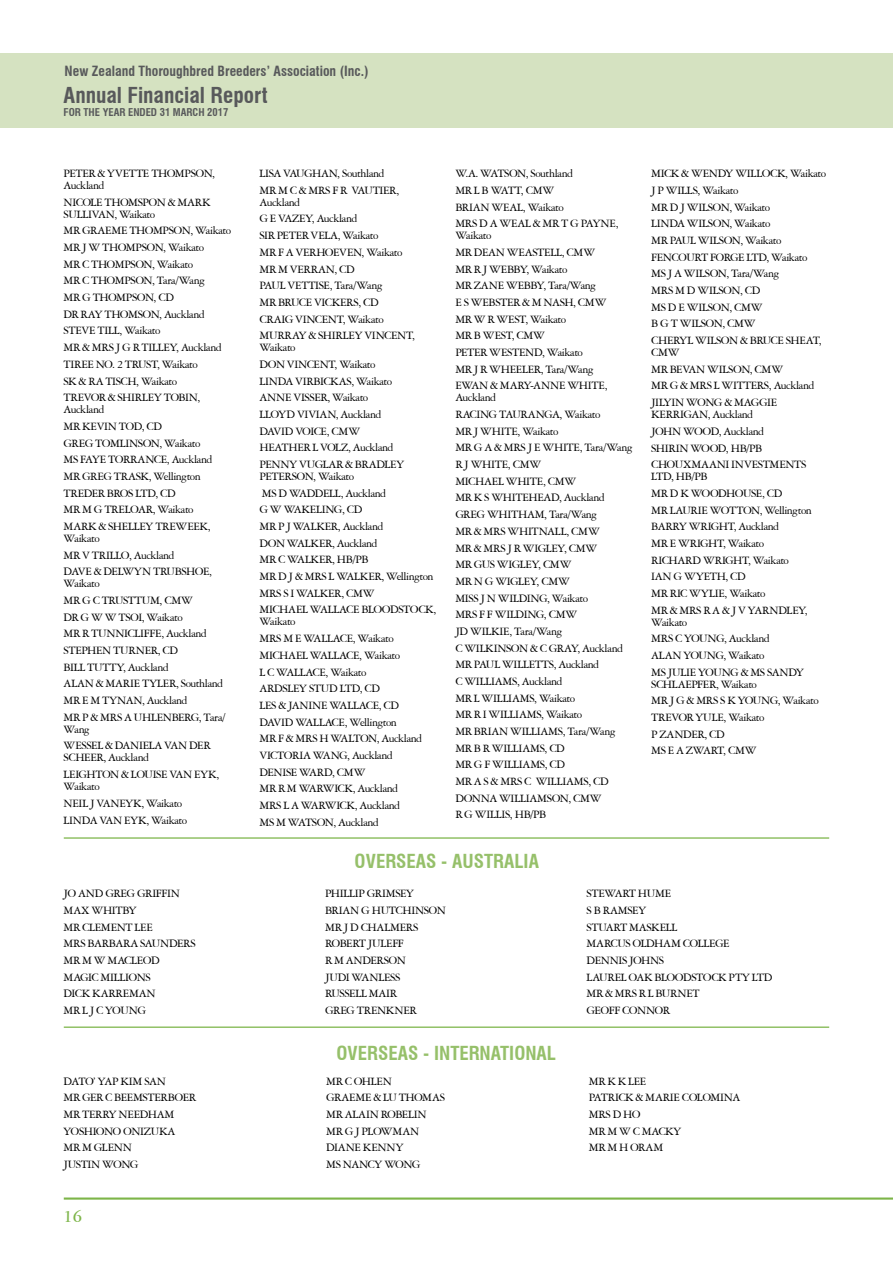
<style>
.page{position:relative;width:893px;height:1263px;background:#fff}
.page>*{position:absolute;margin:0;border:0;box-sizing:border-box;transform-origin:0 0}
.t1{font:700 condensed 21.45px "Swiss 721 BT";color:#58595b}
.t2{font:700 condensed 18.9px "Swiss 721 BT";color:#96c06a}
.t3{font:700 18px "American Garamond BT";color:#7db549}
.t4{font:700 condensed 13.8px "Swiss 721 BT";color:#58595b}
.t5{font:12px/16.6px "American Garamond BT";letter-spacing:-.03em;color:#000}
.t6{font:700 condensed 10.5px "Swiss 721 BT";color:#58595b}
</style>
<div class="page">
<div style="left:0;top:53px;width:893px;height:75px;background:#d5e2c1"></div>
<hr style="left:64px;top:1197px;width:829px;height:2px;background:#7db549">
<hr style="left:64px;top:837px;width:765px;height:2px;background:#7db549">
<hr style="left:64px;top:1026px;width:765px;height:2px;background:#7db549">
<p class="t4" style="left:65px;top:62px;width:306px">New Zealand Thoroughbred Breeders’ Association (Inc.)</p>
<h1 class="t1" style="left:64px;top:83px;width:205px">Annual Financial Report</h1>
<p class="t6" style="left:64px;top:106px;width:166px">FOR THE YEAR ENDED 31 MARCH 2017</p>
<p class="t5" style="left:64px;top:167px;width:153px;line-height:12px">PETER &amp; YVETTE THOMPSON,<br>Auckland</p>
<p class="t5" style="left:64px;top:196px;width:149px;line-height:12px">NICOLE THOMSPON &amp; MARK<br>SULLIVAN, Waikato</p>
<p class="t5" style="left:64px;top:222px;width:169px">MR GRAEME THOMPSON, Waikato<br>MR J W THOMPSON, Waikato<br>MR C THOMPSON, Waikato<br>MR C THOMPSON, Tara/Wang<br>MR G THOMPSON, CD<br>DR RAY THOMSON, Auckland<br>STEVE TILL, Waikato<br>MR &amp; MRS J G R TILLEY, Auckland<br>TIREE NO. 2 TRUST, Waikato<br>SK &amp; RA TISCH, Waikato<br>TREVOR &amp; SHIRLEY TOBIN,</p>
<p class="t5" style="left:64px;top:401px;width:150px">Auckland<br>MR KEVIN TOD, CD<br>GREG TOMLINSON, Waikato<br>MS FAYE TORRANCE, Auckland<br>MR GREG TRASK, Wellington<br>TREDER BROS LTD, CD<br>MR M G TRELOAR, Waikato<br>MARK &amp; SHELLEY TREWEEK,</p>
<p class="t5" style="left:64px;top:530px;width:150px">Waikato<br>MR V TRILLO, Auckland<br>DAVE &amp; DELWYN TRUBSHOE,</p>
<p class="t5" style="left:64px;top:575px;width:163px">Waikato<br>MR G C TRUSTTUM, CMW<br>DR G W W TSOI, Waikato<br>MR R TUNNICLIFFE, Auckland<br>STEPHEN TURNER, CD<br>BILL TUTTY, Auckland<br>ALAN &amp; MARIE TYLER, Southland<br>MR E M TYNAN, Auckland<br>MR P &amp; MRS A UHLENBERG, Tara/</p>
<p class="t5" style="left:64px;top:720px;width:148px">Wang<br>WESSEL &amp; DANIELA VAN DER</p>
<p class="t5" style="left:64px;top:749px;width:157px">SCHEER, Auckland<br>LEIGHTON &amp; LOUISE VAN EYK,</p>
<p class="t5" style="left:64px;top:778px;width:125px">Waikato<br>NEIL J VANEYK, Waikato<br>LINDA VAN EYK, Waikato</p>
<p class="t5" style="left:259px;top:165px;width:141px">LISA VAUGHAN, Southland<br>MR M C &amp; MRS F R VAUTIER,</p>
<p class="t5" style="left:259px;top:194px;width:157px">Auckland<br>G E VAZEY, Auckland<br>SIR PETER VELA, Waikato<br>MR F A VERHOEVEN, Waikato<br>MR M VERRAN, CD<br>PAUL VETTISE, Tara/Wang<br>MR BRUCE VICKERS, CD<br>CRAIG VINCENT, Waikato<br>MURRAY &amp; SHIRLEY VINCENT,</p>
<p class="t5" style="left:259px;top:339px;width:146px">Waikato<br>DON VINCENT, Waikato<br>LINDA VIRBICKAS, Waikato<br>ANNE VISSER, Waikato<br>LLOYD VIVIAN, Auckland<br>DAVID VOICE, CMW<br>HEATHER L VOLZ, Auckland<br>PENNY VUGLAR &amp; BRADLEY</p>
<p class="t5" style="left:259px;top:468px;width:178px">PETERSON, Waikato<br>MS D WADDELL, Auckland<br>G W WAKELING, CD<br>MR P J WALKER, Auckland<br>DON WALKER, Auckland<br>MR C WALKER, HB/PB<br>MR D J &amp; MRS L WALKER, Wellington<br>MRS S I WALKER, CMW<br>MICHAEL WALLACE BLOODSTOCK,</p>
<p class="t5" style="left:259px;top:613px;width:164px">Waikato<br>MRS M E WALLACE, Waikato<br>MICHAEL WALLACE, Waikato<br>L C WALLACE, Waikato<br>ARDSLEY STUD LTD, CD<br>LES &amp; JANINE WALLACE, CD<br>DAVID WALLACE, Wellington<br>MR F &amp; MRS H WALTON, Auckland<br>VICTORIA WANG, Auckland<br>DENISE WARD, CMW<br>MR R M WARWICK, Auckland<br>MRS L A WARWICK, Auckland<br>MS M WATSON, Auckland</p>
<p class="t5" style="left:455px;top:165px;width:165px">W.A. WATSON, Southland<br>MR L B WATT, CMW<br>BRIAN WEAL, Waikato<br>MRS D A WEAL &amp; MR T G PAYNE,</p>
<p class="t5" style="left:455px;top:227px;width:154px">Waikato<br>MR DEAN WEASTELL, CMW<br>MR R J WEBBY, Waikato<br>MR ZANE WEBBY, Tara/Wang<br>E S WEBSTER &amp; M NASH, CMW<br>MR W R WEST, Waikato<br>MR B WEST, CMW<br>PETER WESTEND, Waikato<br>MR J R WHEELER, Tara/Wang<br>EWAN &amp; MARY-ANNE WHITE,</p>
<p class="t5" style="left:455px;top:389px;width:179px">Auckland<br>RACING TAURANGA, Waikato<br>MR J WHITE, Waikato<br>MR G A &amp; MRS J E WHITE, Tara/Wang<br>R J WHITE, CMW<br>MICHAEL WHITE, CMW<br>MR K S WHITEHEAD, Auckland<br>GREG WHITHAM, Tara/Wang<br>MR &amp; MRS WHITNALL, CMW<br>MR &amp; MRS J R WIGLEY, CMW<br>MR GUS WIGLEY, CMW<br>MR N G WIGLEY, CMW<br>MISS J N WILDING, Waikato<br>MRS F F WILDING, CMW<br>JD WILKIE, Tara/Wang<br>C WILKINSON &amp; C GRAY, Auckland<br>MR PAUL WILLETTS, Auckland<br>C WILLIAMS, Auckland<br>MR L WILLIAMS, Waikato<br>MR R I WILLIAMS, Waikato<br>MR BRIAN WILLIAMS, Tara/Wang<br>MR B R WILLIAMS, CD<br>MR G F WILLIAMS, CD<br>MR A S &amp; MRS C WILLIAMS, CD<br>DONNA WILLIAMSON, CMW<br>R G WILLIS, HB/PB</p>
<h2 class="t2" style="left:355px;top:850px;width:186px">OVERSEAS - AUSTRALIA</h2>
<p class="t5" style="left:651px;top:165px;width:177px">MICK &amp; WENDY WILLOCK, Waikato<br>J P WILLS, Waikato<br>MR D J WILSON, Waikato<br>LINDA WILSON, Waikato<br>MR PAUL WILSON, Waikato<br>FENCOURT FORGE LTD, Waikato<br>MS J A WILSON, Tara/Wang<br>MRS M D WILSON, CD<br>MS D E WILSON, CMW<br>B G T WILSON, CMW<br>CHERYL WILSON &amp; BRUCE SHEAT,</p>
<p class="t5" style="left:651px;top:344px;width:165px">CMW<br>MR BEVAN WILSON, CMW<br>MR G &amp; MRS L WITTERS, Auckland<br>JILYIN WONG &amp; MAGGIE</p>
<p class="t5" style="left:651px;top:406px;width:157px">KERRIGAN, Auckland<br>JOHN WOOD, Auckland<br>SHIRIN WOOD, HB/PB<br>CHOUXMAANI INVESTMENTS</p>
<p class="t5" style="left:651px;top:468px;width:162px">LTD, HB/PB<br>MR D K WOODHOUSE, CD<br>MR LAURIE WOTTON, Wellington<br>BARRY WRIGHT, Auckland<br>MR E WRIGHT, Waikato<br>RICHARD WRIGHT, Waikato<br>IAN G WYETH, CD<br>MR RIC WYLIE, Waikato<br>MR &amp; MRS R A &amp; J V YARNDLEY,</p>
<p class="t5" style="left:651px;top:613px;width:155px">Waikato<br>MRS C YOUNG, Auckland<br>ALAN YOUNG, Waikato<br>MS JULIE YOUNG &amp; MS SANDY</p>
<p class="t5" style="left:651px;top:675px;width:169px">SCHLAEPFER, Waikato<br>MR J G &amp; MRS S K YOUNG, Waikato<br>TREVOR YULE, Waikato<br>P ZANDER, CD<br>MS E A ZWART, CMW</p>
<p class="t5" style="left:64px;top:885px;width:134px">JO AND GREG GRIFFIN<br>MAX WHITBY<br>MR CLEMENT LEE<br>MRS BARBARA SAUNDERS<br>MR M W MACLEOD<br>MAGIC MILLIONS<br>DICK KARREMAN<br>MR L J C YOUNG</p>
<p class="t5" style="left:325px;top:885px;width:122px">PHILLIP GRIMSEY<br>BRIAN G HUTCHINSON<br>MR J D CHALMERS<br>ROBERT JULEFF<br>R M ANDERSON<br>JUDI WANLESS<br>RUSSELL MAIR<br>GREG TRENKNER</p>
<p class="t5" style="left:587px;top:885px;width:188px">STEWART HUME<br>S B RAMSEY<br>STUART MASKELL<br>MARCUS OLDHAM COLLEGE<br>DENNIS JOHNS<br>LAUREL OAK BLOODSTOCK PTY LTD<br>MR &amp; MRS R L BURNET<br>GEOFF CONNOR</p>
<h2 class="t2" style="left:336px;top:1042px;width:221px">OVERSEAS - INTERNATIONAL</h2>
<p class="t5" style="left:64px;top:1072px;width:134px">DATO’ YAP KIM SAN<br>MR GER C BEEMSTERBOER<br>MR TERRY NEEDHAM<br>YOSHIONO ONIZUKA<br>MR M GLENN<br>JUSTIN WONG</p>
<p class="t5" style="left:326px;top:1072px;width:120px">MR C OHLEN<br>GRAEME &amp; LU THOMAS<br>MR ALAIN ROBELIN<br>MR G J PLOWMAN<br>DIANE KENNY<br>MS NANCY WONG</p>
<p class="t5" style="left:589px;top:1072px;width:153px">MR K K LEE<br>PATRICK &amp; MARIE COLOMINA<br>MRS D HO<br>MR M W C MACKY<br>MR M H ORAM</p>
<h3 class="t3" style="left:64px;top:1205px;width:20px">16</h3>
</div>
